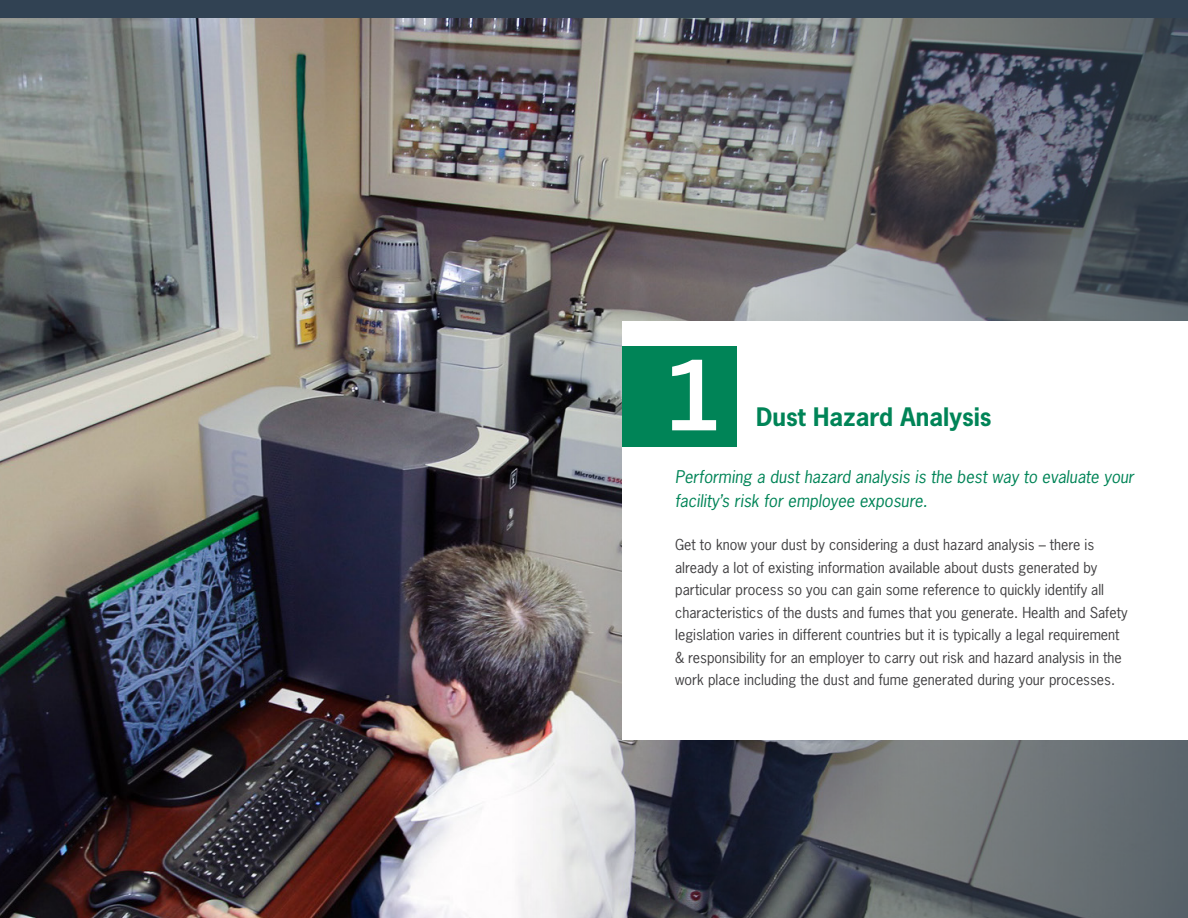
<style>
.page{position:relative;width:1188px;height:918px;background:#fff}
.page>*{position:absolute;margin:0;border:0;box-sizing:border-box;transform-origin:0 0}
.t1{font:700 94.5px "News Gothic";color:#fff}
.t2{font:700 24px "News Gothic Std";color:#008457}
.t3{font:italic 16.5px/24px "News Gothic Std";color:#008457}
.t4{font:14.25px/22.5px "News Gothic Std";color:#414042}
</style>
<div class="page">
<img style="left:0;top:17px;width:432px;height:901px">
<img style="left:432px;top:17px;width:756px;height:901px">
<div style="left:623px;top:321px;width:565px;height:418px;background:#fff"></div>
<div style="left:0;top:0;width:1188px;height:17px;background:#314253"></div>
<div style="left:623px;top:346px;width:114px;height:101px;background:#008457"></div>
<h1 class="t1" style="left:663px;top:338px;width:61px">1</h1>
<h2 class="t2" style="left:756px;top:401px;width:237px">Dust Hazard Analysis</h2>
<p class="t3" style="left:675px;top:465px;width:460px">Performing a dust hazard analysis is the best way to evaluate your facility’s risk for employee exposure.</p>
<p class="t4" style="left:675px;top:533px;width:454px">Get to know your dust by considering a dust hazard analysis – there is already a lot of existing information available about dusts generated by particular process so you can gain some reference to quickly identify all characteristics of the dusts and fumes that you generate. Health and Safety legislation varies in different countries but it is typically a legal requirement &amp; responsibility for an employer to carry out risk and hazard analysis in the work place including the dust and fume generated during your processes.</p>
</div>
